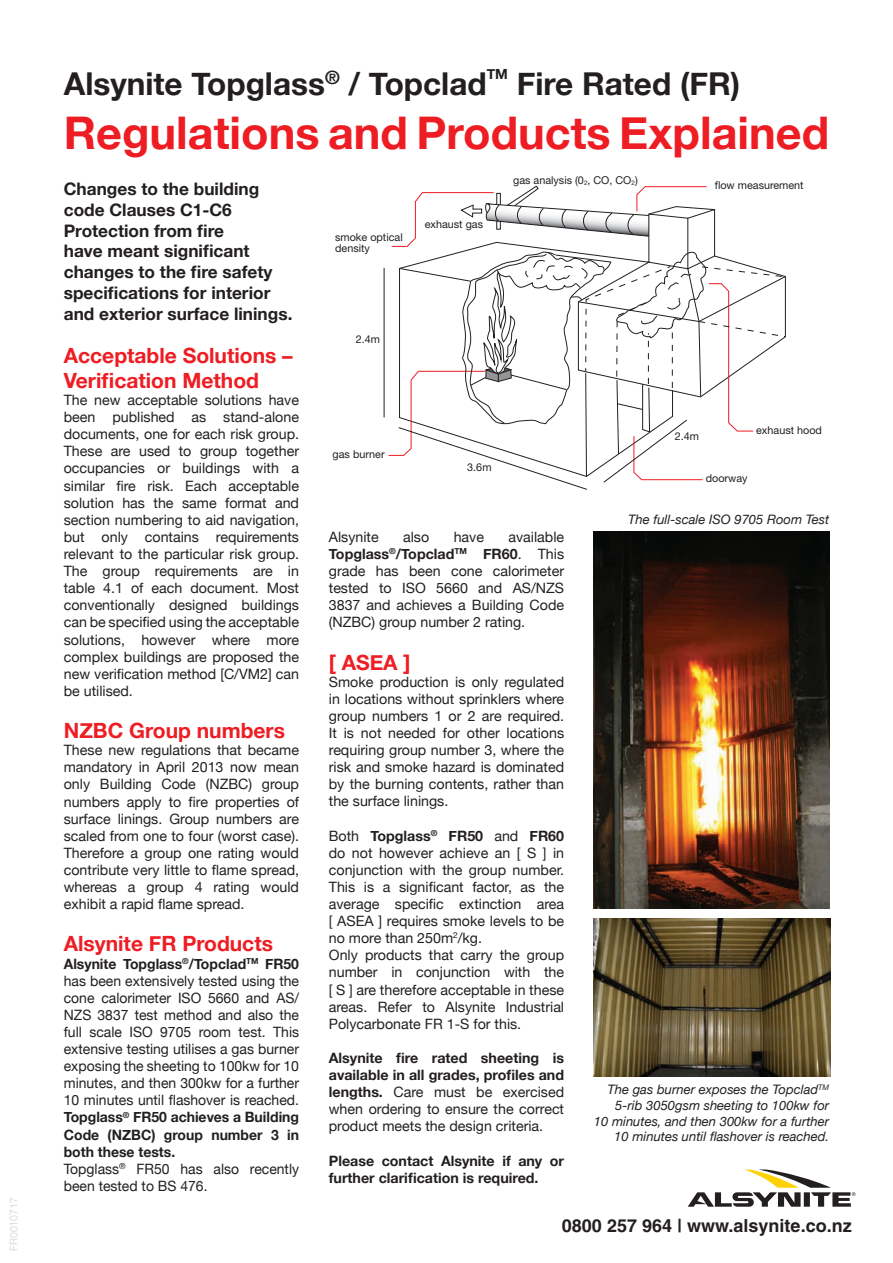
<style>
.page{position:relative;width:893px;height:1263px;background:#fff}
.page>*{position:absolute;margin:0;border:0;box-sizing:border-box;transform-origin:0 0}
.t1{font:700 45px "Helvetica Neue";color:#ee1d23}
.t2{font:700 31.5px "Helvetica Neue";color:#231f20}
.t3{font:700 21px/25.2px "Helvetica Neue";color:#ee1d23}
.t4{font:700 18px "Helvetica";color:#231f20}
.t5{font:700 17.25px/20.7px "Helvetica Neue";color:#231f20}
.t6{font:14.25px/17.1px "Helvetica Neue";color:#231f20;text-align:justify}
.t7{font:700 14.25px/17.1px "Helvetica Neue";color:#231f20}
.t8{font:700 13.95px "Helvetica Neue";color:#231f20}
.t9{font:italic 13.05px/15.6px "Helvetica Neue";color:#231f20;text-align:right}
.t10{font:10.8px/10.8px "Helvetica Neue";color:#231f20}
.t11{font:300 10.5px "Helvetica";color:#d1d2d4}
.s1{font-weight:700}
.s2{font-size:6.3px}
</style>
<div class="page">
<svg style="left:688px;top:1169px;width:167px;height:38px"></svg>
<hr style="left:384px;top:268px;width:1px;height:149px;background:#231f20">
<svg style="left:388px;top:185px;width:398px;height:305px"></svg>
<img style="left:594px;top:918px;width:237px;height:158px">
<img style="left:594px;top:531px;width:235px;height:377px">
<p class="t11" style="left:7px;top:1251px;width:55px;rotate:-90deg">FR0010717</p>
<p class="t2" style="left:64px;top:59px;width:424px">Alsynite Topglass<sup>®</sup> / Topclad</p>
<p class="t8" style="left:487px;top:63px;width:23px">TM</p>
<p class="t2" style="left:517px;top:59px;width:225px">Fire Rated (FR)</p>
<p class="t1" style="left:64px;top:97px;width:767px">Regulations and Products Explained</p>
<p class="t5" style="left:64px;top:179px;width:230px">Changes to the building code Clauses C1-C6<br>Protection from fire<br>have meant significant changes to the fire safety specifications for interior and exterior surface linings.</p>
<p class="t3" style="left:64px;top:343px;width:231px">Acceptable Solutions –<br>Verification Method</p>
<p class="t6" style="left:64px;top:392px;width:237px">The new acceptable solutions have been published as stand-alone documents, one for each risk group.<br>These are used to group together occupancies or buildings with a similar fire risk. Each acceptable solution has the same format and section numbering to aid navigation, but only contains requirements relevant to the particular risk group.<br>The group requirements are in table 4.1 of each document. Most conventionally designed buildings can be specified using the acceptable solutions, however where more complex buildings are proposed the new verification method [C/VM2] can be utilised.</p>
<p class="t3" style="left:64px;top:718px;width:223px">NZBC Group numbers</p>
<p class="t6" style="left:64px;top:742px;width:237px">These new regulations that became mandatory in April 2013 now mean only Building Code (NZBC) group numbers apply to fire properties of surface linings. Group numbers are scaled from one to four (worst case).<br>Therefore a group one rating would contribute very little to flame spread, whereas a group 4 rating would exhibit a rapid flame spread.</p>
<p class="t3" style="left:64px;top:932px;width:211px">Alsynite FR Products</p>
<p class="t6" style="left:64px;top:956px;width:237px"><span class="s1">Alsynite Topglass</span><sup>®</sup><span class="s1">/Topclad</span><sup>TM</sup> <span class="s1">FR50 </span>has been extensively tested using the cone calorimeter ISO 5660 and AS/ NZS 3837 test method and also the full scale ISO 9705 room test. This extensive testing utilises a gas burner exposing the sheeting to 100kw for 10 minutes, and then 300kw for a further 10 minutes until flashover is reached.<br><span class="s1">Topglass</span><sup>®</sup> <span class="s1">FR50 achieves a Building Code (NZBC) group number 3 in both these tests.</span></p>
<p class="t6" style="left:64px;top:1161px;width:237px">Topglass<sup>®</sup> FR50 has also recently been tested to BS 476.</p>
<p class="t4" style="left:562px;top:1214px;width:291px">0800 257 964 | www.alsynite.co.nz</p>
<p class="t10" style="left:513px;top:175px;width:126px">gas analysis (0<span class="s2">2</span>, CO, CO<span class="s2">2</span>)</p>
<p class="t10" style="left:715px;top:179px;width:90px">flow measurement</p>
<p class="t10" style="left:425px;top:219px;width:60px">exhaust gas</p>
<p class="t10" style="left:335px;top:232px;width:69px">smoke optical density</p>
<p class="t10" style="left:356px;top:333px;width:26px">2.4m</p>
<p class="t10" style="left:756px;top:425px;width:67px">exhaust hood</p>
<p class="t10" style="left:675px;top:431px;width:26px">2.4m</p>
<p class="t10" style="left:333px;top:448px;width:54px">gas burner</p>
<p class="t10" style="left:467px;top:462px;width:26px">3.6m</p>
<p class="t10" style="left:706px;top:473px;width:43px">doorway</p>
<p class="t9" style="left:628px;top:512px;width:203px">The full-scale ISO 9705 Room Test</p>
<p class="t6" style="left:329px;top:529px;width:51px">Alsynite</p>
<p class="t6" style="left:403px;top:529px;width:28px">also</p>
<p class="t6" style="left:454px;top:529px;width:32px">have</p>
<p class="t6" style="left:329px;top:529px;width:237px;text-indent:180px">available <span class="s1">Topglass</span><sup>®</sup><span class="s1">/Topclad</span><sup>TM</sup> <span class="s1">FR60</span>. This grade has been cone calorimeter tested to ISO 5660 and AS/NZS 3837 and achieves a Building Code (NZBC) group number 2 rating.</p>
<p class="t3" style="left:329px;top:650px;width:83px">[ ASEA ]</p>
<p class="t6" style="left:329px;top:674px;width:237px">Smoke production is only regulated in locations without sprinklers where group numbers 1 or 2 are required.<br>It is not needed for other locations requiring group number 3, where the risk and smoke hazard is dominated by the burning contents, rather than the surface linings.</p>
<p class="t6" style="left:329px;top:828px;width:237px">Both <span class="s1">Topglass</span><sup>®</sup> <span class="s1">FR50</span> and <span class="s1">FR60 </span>do not however achieve an [ S ] in conjunction with the group number.<br>This is a significant factor, as the average specific extinction area [ ASEA ] requires smoke levels to be no more than 250m<sup>2</sup>/kg.</p>
<p class="t6" style="left:329px;top:947px;width:237px">Only products that carry the group number in conjunction with the [ S ] are therefore acceptable in these areas. Refer to Alsynite Industrial Polycarbonate FR 1-S for this.</p>
<p class="t6" style="left:329px;top:1050px;width:237px"><span class="s1">Alsynite fire rated sheeting is available in all grades, profiles and lengths.</span> Care must be exercised when ordering to ensure the correct product meets the design criteria.</p>
<p class="t7" style="left:329px;top:1152px;width:237px">Please contact Alsynite if any or further clarification is required.</p>
<p class="t9" style="left:594px;top:1083px;width:237px">The gas burner exposes the Topclad<sup>TM </sup>5-rib 3050gsm sheeting to 100kw for<br>10 minutes, and then 300kw for a further 10 minutes until flashover is reached.</p>
</div>
